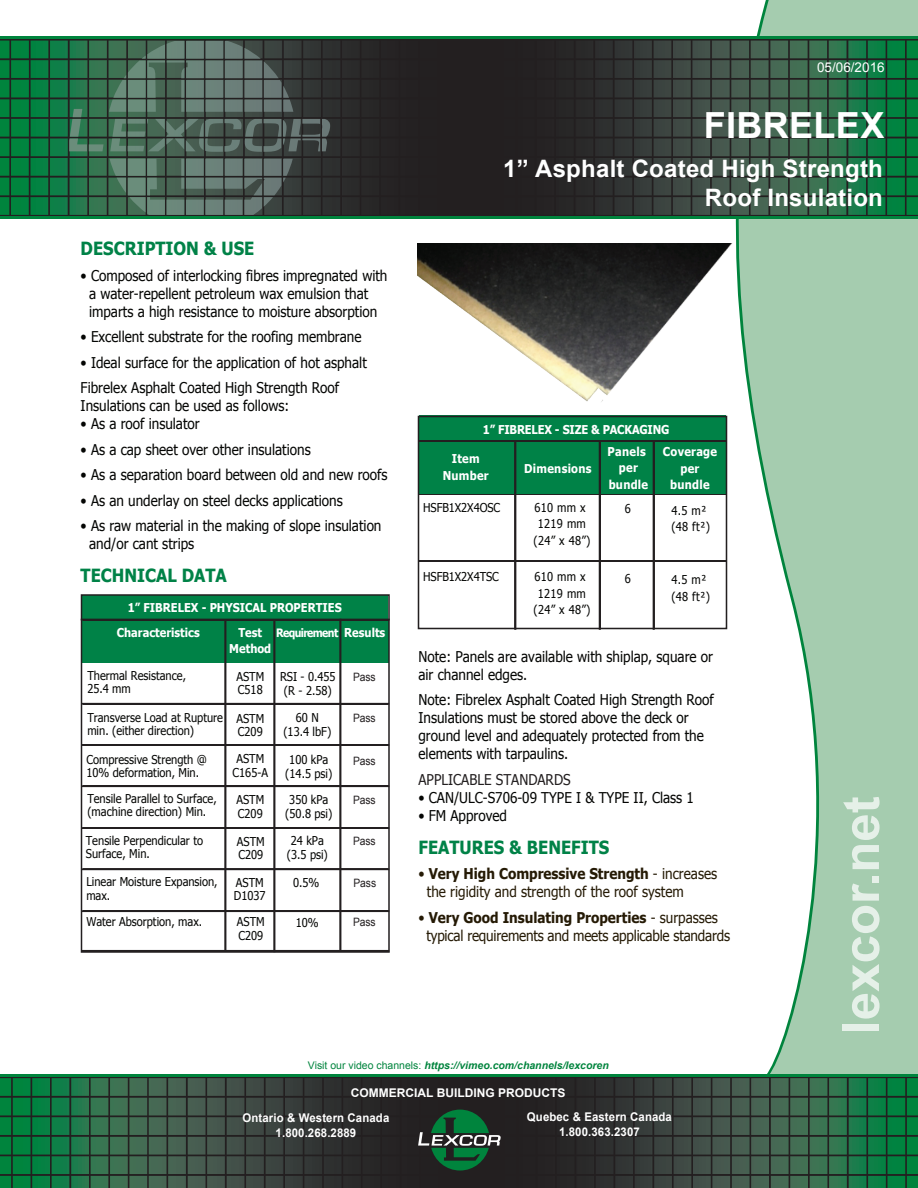
<style>
.page{position:relative;width:918px;height:1188px;background:#fff}
.page>*{position:absolute;margin:0;border:0;box-sizing:border-box;transform-origin:0 0}
.t1{font:700 51px "Arial";color:#e5f0e8}
.t2{font:700 36px "Arial";letter-spacing:.01em;color:#fff}
.t3{font:700 24px/28.8px "Arial";letter-spacing:.01em;color:#fff;text-align:right}
.t4{font:700 18.15px "Tahoma";color:#008247;scale:.91 1}
.t5{font:14.85px/18px "Tahoma";color:#040503;scale:.91 1}
.t6{font:14.85px/18px "Tahoma";letter-spacing:-.015em;color:#251a05;scale:.91 1}
.t7{font:14.85px "Tahoma";color:#231f20;scale:.91 1}
.t8{font:13.5px "Arial";color:#fff}
.t9{font:12.15px/13.5px "Tahoma";color:#040503;scale:.91 1}
.t10{font:700 12.15px/16.6px "Tahoma";color:#fff;text-align:center;scale:.91 1}
.t11{font:700 12.15px/16.6px "Tahoma";letter-spacing:.025em;color:#fff;text-align:center;scale:.91 1}
.t12{font:12.15px/16.6px "Tahoma";letter-spacing:.025em;color:#040503;text-align:center;scale:.91 1}
.t13{font:700 12px/15px "Arial";letter-spacing:.01em;color:#fff;text-align:center;scale:.95 1}
.t14{font:700 12px/24.9px "Arial";letter-spacing:.01em;color:#fff}
.t15{font:11.55px "Arial";letter-spacing:-.005em;color:#231f20;scale:.89 1}
.t16{font:700 11.55px "Tahoma";letter-spacing:-.06em;color:#fff;scale:.91 1}
.t17{font:italic 700 10.5px "Arial";color:#00843d}
.s1{font-size:12.15px}
.s2{font-weight:700}
.s3{font-weight:400;font-style:normal}
</style>
<div class="page">
<img style="left:418px;top:243px;width:298px;height:260px">
<svg style="left:719px;top:0;width:199px;height:1074px;fill:#a5ccaf"></svg>
<hr style="left:0;top:36px;width:918px;height:3px;background:#00843d">
<hr style="left:0;top:216px;width:918px;height:3px;background:#00843d">
<svg style="left:0;top:41px;width:918px;height:174px;background:#304b3d"></svg>
<svg style="left:0;top:1077px;width:918px;height:111px;background:#2b4336"></svg>
<hr style="left:0;top:1074px;width:918px;height:3px;background:#00843d">
<svg style="left:0;top:1078px;width:918px;height:93px;background:#2c4a3a"></svg>
<div style="left:419px;top:416px;width:307px;height:78px;background:#008247"></div>
<hr style="left:419px;top:494px;width:307px;height:1px;background:#231f20">
<hr style="left:419px;top:440px;width:307px;height:2px;background:#231f20">
<div style="left:514px;top:440px;width:2px;height:190px;background:#231f20;border:2px solid #231f20"></div>
<hr style="left:599px;top:440px;width:2px;height:190px;background:#231f20">
<hr style="left:653px;top:440px;width:2px;height:190px;background:#231f20">
<div style="left:82px;top:595px;width:306px;height:25px;background:#008247"></div>
<hr style="left:82px;top:744px;width:307px;height:2px;background:#231f20">
<hr style="left:82px;top:785px;width:307px;height:2px;background:#231f20">
<hr style="left:82px;top:827px;width:307px;height:2px;background:#231f20">
<hr style="left:82px;top:868px;width:307px;height:2px;background:#231f20">
<hr style="left:82px;top:910px;width:307px;height:2px;background:#231f20">
<hr style="left:82px;top:703px;width:307px;height:2px;background:#231f20">
<div style="left:81px;top:621px;width:307px;height:41px;background:#008247"></div>
<div style="left:224px;top:619px;width:2px;height:332px;background:#231f20;border:2px solid #231f20"></div>
<div style="left:273px;top:620px;width:2px;height:332px;background:#231f20;border:2px solid #231f20"></div>
<hr style="left:81px;top:619px;width:309px;height:1px;background:#231f20">
<div style="left:81px;top:594px;width:309px;height:359px;border:2px solid #231f20"></div>
<div style="left:339px;top:619px;width:2px;height:332px;background:#231f20;border:2px solid #231f20"></div>
<hr style="left:419px;top:560px;width:307px;height:2px;background:#231f20">
<div style="left:418px;top:416px;width:309px;height:213px;border:2px solid #231f20"></div>
<p class="t8" style="left:817px;top:59px;width:69px">05/06/2016</p>
<p class="t4" style="left:81px;top:236px;width:192px">DESCRIPTION &amp; USE</p>
<p class="t5" style="left:89px;top:266px;width:329px;text-indent:-8px">• Composed of interlocking fibres impregnated with a water-repellent petroleum wax emulsion that imparts a high resistance to moisture absorption</p>
<p class="t5" style="left:81px;top:327px;width:310px">• Excellent substrate for the roofing membrane</p>
<p class="t5" style="left:81px;top:349px;width:316px;line-height:25.5px">• Ideal surface for the application of hot asphalt<br>Fibrelex Asphalt Coated High Strength Roof</p>
<p class="t5" style="left:81px;top:396px;width:231px">Insulations can be used as follows:</p>
<p class="t5" style="left:81px;top:414px;width:132px">• As a roof insulator</p>
<p class="t5" style="left:81px;top:440px;width:254px">• As a cap sheet over other insulations</p>
<p class="t5" style="left:81px;top:465px;width:339px">• As a separation board between old and new roofs</p>
<p class="t5" style="left:81px;top:491px;width:289px">• As an underlay on steel decks applications</p>
<p class="t5" style="left:89px;top:516px;width:323px;text-indent:-8px">• As raw material in the making of slope insulation and/or cant strips</p>
<p class="t4" style="left:81px;top:563px;width:162px">TECHNICAL DATA</p>
<p class="t10" style="left:128px;top:599px;width:237px">1” FIBRELEX - PHYSICAL PROPERTIES</p>
<p class="t10" style="left:117px;top:623px;width:93px">Characteristics</p>
<p class="t10" style="left:229px;top:623px;width:48px">Test<br>Method</p>
<p class="t16" style="left:276px;top:624px;width:121px">Requirement <span class="s1">Results</span></p>
<p class="t9" style="left:280px;top:670px;width:63px;text-align:center">RSI - 0.455 (R - 2.58)</p>
<p class="t9" style="left:87px;top:668px;width:110px">Thermal Resistance,<br>25.4 mm</p>
<p class="t9" style="left:236px;top:669px;width:32px">ASTM<br>C518</p>
<p class="t9" style="left:236px;top:711px;width:32px">ASTM<br>C209</p>
<p class="t9" style="left:233px;top:752px;width:40px;text-align:center">ASTM<br>C165-A</p>
<p class="t9" style="left:236px;top:793px;width:32px">ASTM<br>C209</p>
<p class="t9" style="left:237px;top:834px;width:32px">ASTM<br>C209</p>
<p class="t9" style="left:234px;top:875px;width:36px">ASTM<br>D1037</p>
<p class="t9" style="left:237px;top:915px;width:32px">ASTM<br>C209</p>
<p class="t15" style="left:353px;top:669px;width:27px">Pass</p>
<p class="t9" style="left:87px;top:710px;width:151px">Transverse Load at Rupture min. (either direction)</p>
<p class="t9" style="left:86px;top:752px;width:134px">Compressive Strength @<br>10% deformation, Min.</p>
<p class="t9" style="left:87px;top:791px;width:144px">Tensile Parallel to Surface, (machine direction) Min.</p>
<p class="t9" style="left:86px;top:833px;width:130px">Tensile Perpendicular to<br>Surface, Min.</p>
<p class="t9" style="left:86px;top:875px;width:146px">Linear Moisture Expansion, max.</p>
<p class="t9" style="left:86px;top:915px;width:129px">Water Absorption, max.</p>
<p class="t9" style="left:283px;top:711px;width:54px;text-align:center">60 N (13.4 lbF)</p>
<p class="t15" style="left:353px;top:710px;width:27px">Pass</p>
<p class="t9" style="left:285px;top:753px;width:53px;text-align:center">100 kPa (14.5 psi)</p>
<p class="t15" style="left:353px;top:754px;width:27px">Pass</p>
<p class="t9" style="left:285px;top:793px;width:53px;text-align:center">350 kPa (50.8 psi)</p>
<p class="t9" style="left:287px;top:834px;width:47px;text-align:center">24 kPa (3.5 psi)</p>
<p class="t9" style="left:293px;top:876px;width:30px">0.5%</p>
<p class="t9" style="left:296px;top:915px;width:27px">10%</p>
<p class="t15" style="left:353px;top:792px;width:27px">Pass</p>
<p class="t15" style="left:353px;top:833px;width:27px">Pass</p>
<p class="t15" style="left:354px;top:875px;width:27px">Pass</p>
<p class="t15" style="left:353px;top:915px;width:27px">Pass</p>
<h2 class="t2" style="left:704px;top:101px;width:182px">FIBRELEX</h2>
<h3 class="t3" style="left:503px;top:155px;width:381px">1” Asphalt Coated High Strength<br>Roof Insulation</h3>
<p class="t10" style="left:483px;top:420px;width:206px">1” FIBRELEX - SIZE &amp; PACKAGING</p>
<p class="t11" style="left:443px;top:450px;width:52px">Item<br>Number</p>
<p class="t11" style="left:524px;top:459px;width:75px">Dimensions</p>
<p class="t11" style="left:608px;top:442px;width:46px">Panels per bundle</p>
<p class="t11" style="left:663px;top:443px;width:61px">Coverage per bundle</p>
<p class="t9" style="left:423px;top:500px;width:86px">HSFB1X2X4OSC</p>
<p class="t9" style="left:671px;top:501px;width:44px;line-height:16.6px">4.5 m² (48 ft²)</p>
<p class="t12" style="left:534px;top:498px;width:64px">610 mm x<br>1219 mm (24” x 48”)</p>
<p class="t9" style="left:625px;top:501px;width:8px">6</p>
<p class="t9" style="left:423px;top:569px;width:85px">HSFB1X2X4TSC</p>
<p class="t9" style="left:671px;top:571px;width:44px;line-height:16.6px">4.5 m² (48 ft²)</p>
<p class="t12" style="left:534px;top:568px;width:64px">610 mm x<br>1219 mm (24” x 48”)</p>
<p class="t9" style="left:625px;top:571px;width:8px">6</p>
<p class="t5" style="left:418px;top:647px;width:325px">Note: Panels are available with shiplap, square or air channel edges.</p>
<p class="t5" style="left:418px;top:690px;width:326px">Note: Fibrelex Asphalt Coated High Strength Roof Insulations must be stored above the deck or ground level and adequately protected from the elements with tarpaulins.</p>
<p class="t7" style="left:418px;top:770px;width:169px">APPLICABLE STANDARDS</p>
<p class="t5" style="left:418px;top:788px;width:304px">• CAN/ULC-S706-09 TYPE I &amp; TYPE II, Class 1</p>
<p class="t5" style="left:418px;top:806px;width:99px">• FM Approved</p>
<p class="t4" style="left:418px;top:835px;width:211px">FEATURES &amp; BENEFITS</p>
<p class="t6" style="left:427px;top:864px;width:320px;text-indent:-8px">• <span class="s2">Very High Compressive Strength</span> - increases the rigidity and strength of the roof system</p>
<p class="t6" style="left:427px;top:908px;width:335px;text-indent:-8px">• <span class="s2">Very Good Insulating Properties</span> - surpasses typical requirements and meets applicable standards</p>
<h1 class="t1" style="left:827px;top:1034px;width:240px;rotate:-90deg">lexcor.net</h1>
<p class="t17" style="left:308px;top:1059px;width:302px"><span class="s3">Visit our video channels:</span> https://vimeo.com/channels/lexcoren</p>
<p class="t14" style="left:527px;top:1080px;width:147px;text-indent:-176px">COMMERCIAL BUILDING PRODUCTS<br>Quebec &amp; Eastern Canada</p>
<p class="t13" style="left:559px;top:1125px;width:86px">1.800.363.2307</p>
<p class="t13" style="left:243px;top:1111px;width:156px">Ontario &amp; Western Canada<br>1.800.268.2889</p>
</div>
